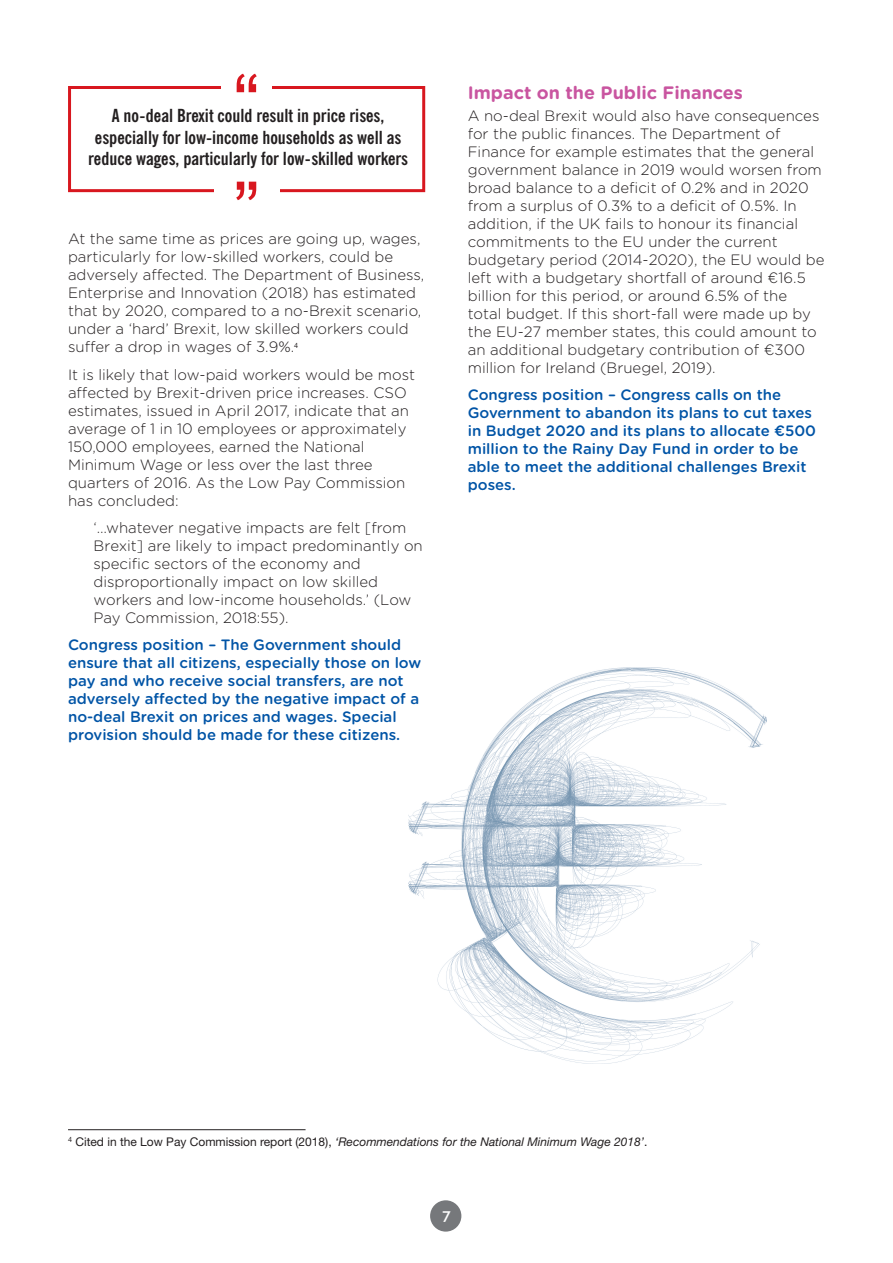
<style>
.page{position:relative;width:893px;height:1263px;background:#fff}
.page>*{position:absolute;margin:0;border:0;box-sizing:border-box;transform-origin:0 0}
.t1{font:79.35px/107.6px "Arial";color:#d8171f}
.t2{font:700 condensed 18px/21.6px "News Gothic BT";color:#231f20;text-align:center}
.t3{font:700 18px "Gotham Rounded";color:#c955a0}
.t4{font:300 15px/18px "Gotham Rounded";color:#231f20}
.t5{font:500 15px/18px "Gotham Rounded";color:#0154a6}
.t6{font:600 15px "Raleway";color:#fff}
.t7{font:italic 12px "Helvetica Neue LT Com";color:#231f20}
.s1{font-style:normal}
</style>
<div class="page">
<img style="left:408px;top:667px;width:358px;height:396px">
<div style="left:430px;top:1200px;width:31px;height:31px;background:#76787b;border-radius:50%"></div>
<div style="left:68px;top:86px;width:357px;height:106px;border:3px solid #d8171f"></div>
<div style="left:222px;top:74px;width:50px;height:58px;background:#fff"></div>
<div style="left:214px;top:181px;width:65px;height:22px;background:#fff"></div>
<hr style="left:68px;top:1129px;width:238px;height:1px;background:#231f20">
<h1 class="t1" style="left:233px;top:50px;width:28px">“ ”</h1>
<p class="t2" style="left:88px;top:106px;width:321px">A no-deal Brexit could result in price rises, especially for low-income households as well as reduce wages, particularly for low-skilled workers</p>
<p class="t4" style="left:68px;top:231px;width:358px">At the same time as prices are going up, wages, particularly for low-skilled workers, could be adversely affected. The Department of Business, Enterprise and Innovation (2018) has estimated that by 2020, compared to a no-Brexit scenario, under a ‘hard’ Brexit, low skilled workers could suffer a drop in wages of 3.9%.<sup>4</sup></p>
<p class="t4" style="left:68px;top:366px;width:349px">It is likely that low-paid workers would be most affected by Brexit-driven price increases. CSO estimates, issued in April 2017, indicate that an average of 1 in 10 employees or approximately 150,000 employees, earned the National Minimum Wage or less over the last three quarters of 2016. As the Low Pay Commission has concluded:</p>
<p class="t4" style="left:94px;top:519px;width:331px">‘…whatever negative impacts are felt [from Brexit] are likely to impact predominantly on specific sectors of the economy and disproportionally impact on low skilled workers and low-income households.’ (Low Pay Commission, 2018:55).</p>
<p class="t5" style="left:68px;top:636px;width:355px">Congress position – The Government should ensure that all citizens, especially those on low pay and who receive social transfers, are not adversely affected by the negative impact of a no-deal Brexit on prices and wages. Special provision should be made for these citizens.</p>
<p class="t3" style="left:468px;top:87px;width:277px">Impact on the Public Finances</p>
<p class="t4" style="left:468px;top:108px;width:358px">A no-deal Brexit would also have consequences for the public finances. The Department of Finance for example estimates that the general government balance in 2019 would worsen from broad balance to a deficit of 0.2% and in 2020 from a surplus of 0.3% to a deficit of 0.5%. In addition, if the UK fails to honour its financial commitments to the EU under the current budgetary period (2014-2020), the EU would be left with a budgetary shortfall of around €16.5 billion for this period, or around 6.5% of the total budget. If this short-fall were made up by the EU-27 member states, this could amount to an additional budgetary contribution of €300 million for Ireland (Bruegel, 2019).</p>
<p class="t5" style="left:468px;top:387px;width:350px">Congress position – Congress calls on the Government to abandon its plans to cut taxes in Budget 2020 and its plans to allocate €500 million to the Rainy Day Fund in order to be able to meet the additional challenges Brexit poses.</p>
<p class="t7" style="left:68px;top:1134px;width:581px"><sup>4</sup> <span class="s1">Cited in the Low Pay Commission report (2018),</span> ‘Recommendations for the National Minimum Wage 2018’<span class="s1">.</span></p>
<p class="t6" style="left:442px;top:1206px;width:10px">7</p>
</div>
